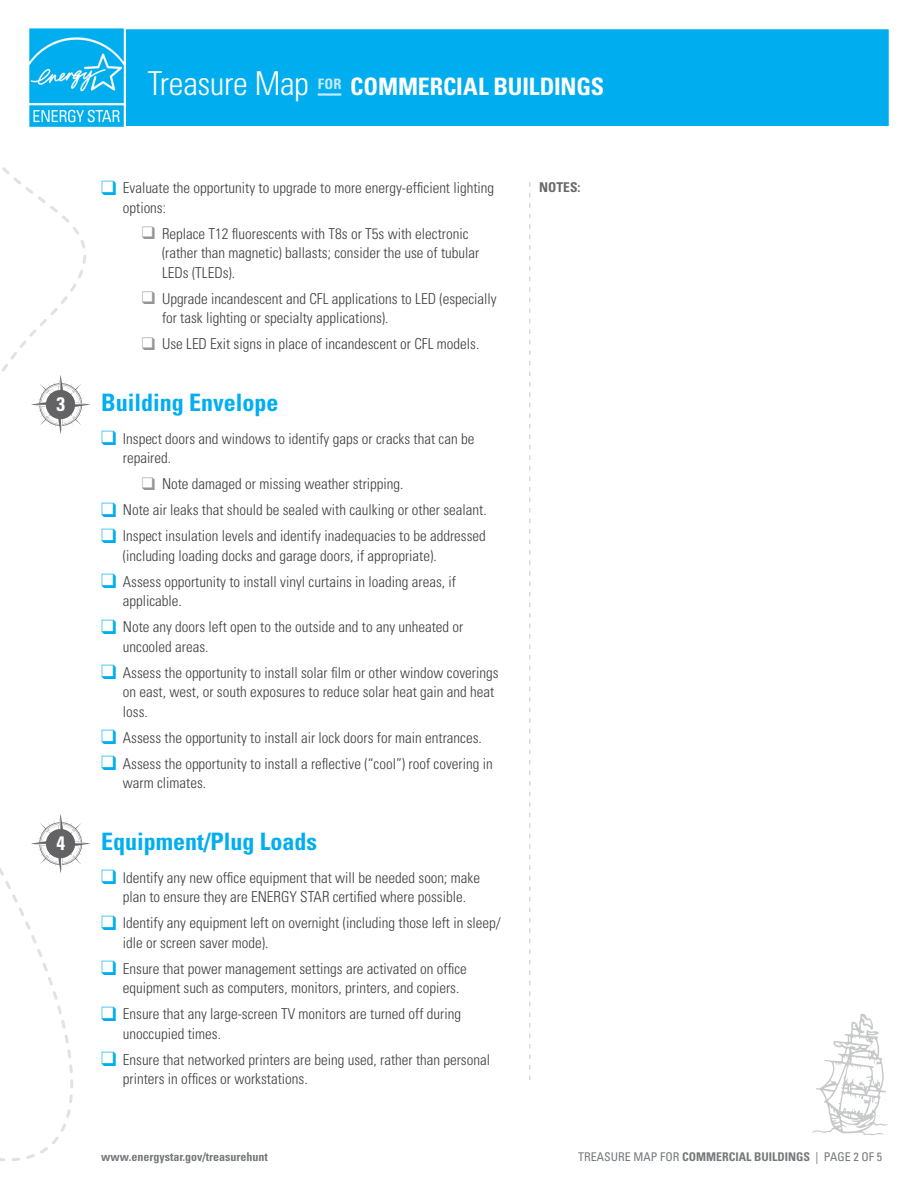
<style>
.page{position:relative;width:918px;height:1188px;background:#fff}
.page>*{position:absolute;margin:0;border:0;box-sizing:border-box;transform-origin:0 0}
.t1{font:300 condensed 33px "Univers LT Std";letter-spacing:-.015em;color:#fff}
.t2{font:700 condensed 24px "Univers LT Std";color:#01aef0}
.t3{font:700 condensed 24px "Univers LT Std";letter-spacing:-.005em;color:#fff}
.t4{font:700 condensed 19.5px "Univers LT Std";color:#fff}
.t5{font:300 condensed 15px/19.5px "Univers LT Std";color:#3e3e3f}
.t6{font:700 condensed 13.5px "Univers LT Std";color:#69696c}
.t7{font:condensed 12px "Univers LT Std";color:#76787b}
.t8{font:700 condensed 12px "Univers LT Std";color:#76787b}
.s1{color:#00aeef}
.s2{color:#939598}
.s3{font-weight:700}
</style>
<div class="page">
<div style="left:120px;top:27px;width:771px;height:101px;background:#00aeef;border:2px solid #fff"></div>
<img style="left:29px;top:27px;width:97px;height:101px">
<hr style="left:318px;top:93px;width:23px;height:3px;background:#c6eafa">
<svg style="left:529px;top:182px;width:1px;height:898px"></svg>
<svg style="left:812px;top:1013px;width:77px;height:122px"></svg>
<svg style="left:0;top:167px;width:90px;height:994px"></svg>
<div style="left:46px;top:829px;width:29px;height:29px;background:#636366;border-radius:50%"></div>
<h3 class="t4" style="left:56px;top:392px;width:10px">3</h3>
<h3 class="t4" style="left:56px;top:831px;width:10px">4</h3>
<h1 class="t1" style="left:148px;top:64px;width:163px">Treasure Map</h1>
<h2 class="t3" style="left:318px;top:72px;width:288px"><sup>FOR</sup> COMMERCIAL BUILDINGS</h2>
<p class="t5" style="left:123px;top:178px;width:373px;text-indent:-22px"><span class="s1">❑</span> Evaluate the opportunity to upgrade to more energy-efficient lighting options:</p>
<p class="t5" style="left:162px;top:224px;width:319px;text-indent:-20px"><span class="s2">❑</span> Replace T12 fluorescents with T8s or T5s with electronic (rather than magnetic) ballasts; consider the use of tubular<br>LEDs (TLEDs).</p>
<p class="t5" style="left:162px;top:289px;width:336px;text-indent:-20px"><span class="s2">❑</span> Upgrade incandescent and CFL applications to LED (especially for task lighting or specialty applications).</p>
<p class="t5" style="left:142px;top:334px;width:339px"><span class="s2">❑</span> Use LED Exit signs in place of incandescent or CFL models.</p>
<h2 class="t2" style="left:101px;top:388px;width:179px">Building Envelope</h2>
<p class="t5" style="left:123px;top:429px;width:353px;text-indent:-22px"><span class="s1">❑</span> Inspect doors and windows to identify gaps or cracks that can be repaired.</p>
<p class="t5" style="left:142px;top:474px;width:263px"><span class="s2">❑</span> Note damaged or missing weather stripping.</p>
<p class="t5" style="left:101px;top:500px;width:387px"><span class="s1">❑</span> Note air leaks that should be sealed with caulking or other sealant.</p>
<p class="t5" style="left:123px;top:526px;width:365px;text-indent:-22px"><span class="s1">❑</span> Inspect insulation levels and identify inadequacies to be addressed (including loading docks and garage doors, if appropriate).</p>
<p class="t5" style="left:123px;top:572px;width:335px;text-indent:-22px"><span class="s1">❑</span> Assess opportunity to install vinyl curtains in loading areas, if applicable.</p>
<p class="t5" style="left:123px;top:617px;width:342px;text-indent:-22px"><span class="s1">❑</span> Note any doors left open to the outside and to any unheated or uncooled areas.</p>
<p class="t5" style="left:123px;top:663px;width:377px;text-indent:-22px"><span class="s1">❑</span> Assess the opportunity to install solar film or other window coverings on east, west, or south exposures to reduce solar heat gain and heat loss.</p>
<p class="t5" style="left:101px;top:728px;width:382px"><span class="s1">❑</span> Assess the opportunity to install air lock doors for main entrances.</p>
<p class="t5" style="left:123px;top:754px;width:371px;text-indent:-22px"><span class="s1">❑</span> Assess the opportunity to install a reflective (“cool”) roof covering in warm climates.</p>
<h2 class="t2" style="left:101px;top:827px;width:217px">Equipment/Plug Loads</h2>
<p class="t5" style="left:101px;top:868px;width:380px;text-align:center"><span class="s1">❑</span> Identify any new office equipment that will be needed soon; make plan to ensure they are ENERGY STAR certified where possible.</p>
<p class="t5" style="left:123px;top:913px;width:380px;text-indent:-22px"><span class="s1">❑</span> Identify any equipment left on overnight (including those left in sleep/ idle or screen saver mode).</p>
<p class="t5" style="left:123px;top:959px;width:345px;text-indent:-22px"><span class="s1">❑</span> Ensure that power management settings are activated on office equipment such as computers, monitors, printers, and copiers.</p>
<p class="t5" style="left:123px;top:1004px;width:340px;text-indent:-22px"><span class="s1">❑</span> Ensure that any large-screen TV monitors are turned off during unoccupied times.</p>
<p class="t5" style="left:123px;top:1050px;width:369px;text-indent:-22px"><span class="s1">❑</span> Ensure that networked printers are being used, rather than personal printers in offices or workstations.</p>
<p class="t6" style="left:539px;top:179px;width:43px">NOTES:</p>
<p class="t8" style="left:101px;top:1149px;width:168px">www.energystar.gov/treasurehunt</p>
<p class="t7" style="left:578px;top:1149px;width:305px">TREASURE MAP FOR <span class="s3">COMMERCIAL BUILDINGS</span> | PAGE 2 OF 5</p>
</div>
